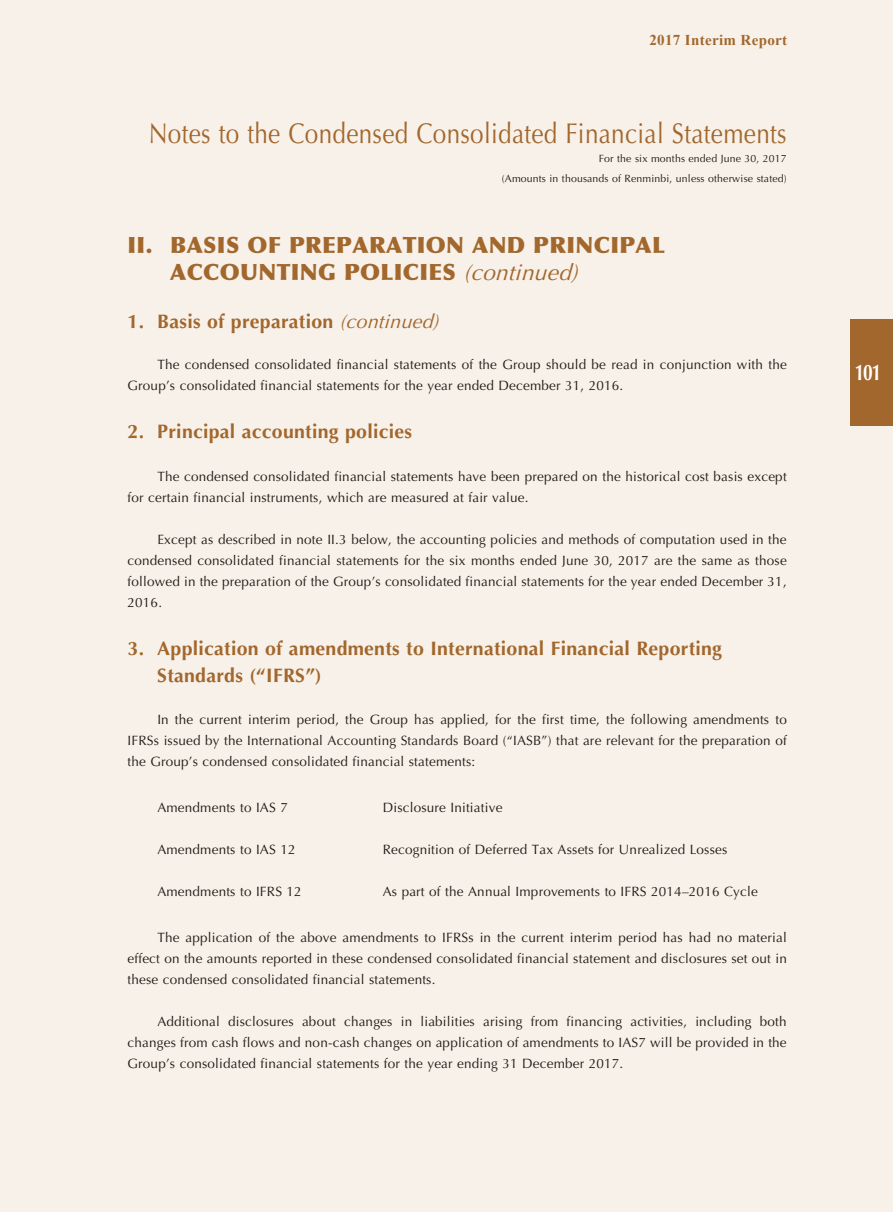
<style>
.page{position:relative;width:893px;height:1212px;background:#f7f1e9}
.page>*{position:absolute;margin:0;border:0;box-sizing:border-box;transform-origin:0 0}
.t1{font:28.5px "Optima";letter-spacing:.015em;color:#a2672c;scale:.85 1}
.t2{font:900 22.5px/27px "Optima";letter-spacing:.015em;color:#a2672c}
.t3{font:700 22.5px "Optima";color:#fff;scale:.77 1}
.t4{font:700 19.5px/27px "Optima";letter-spacing:.015em;color:#a2672c}
.t5{font:700 15px "Times New Roman";letter-spacing:.025em;color:#a2672c}
.t6{font:13.5px/21px "Optima";letter-spacing:.015em;color:#231916;text-align:justify}
.t7{font:10.5px/19.5px "Optima";letter-spacing:.015em;color:#231916;text-align:right}
.s1{font-weight:400;font-style:italic}
</style>
<div class="page">
<div style="left:850px;top:319px;width:43px;height:106px;background:#a2672c"></div>
<p class="t5" style="left:649px;top:30px;width:139px">2017 Interim Report</p>
<h1 class="t1" style="left:149px;top:117px;width:752px">Notes to the Condensed Consolidated Financial Statements</h1>
<p class="t7" style="left:502px;top:149px;width:286px">For the six months ended June 30, 2017<br>(Amounts in thousands of Renminbi, unless otherwise stated)</p>
<h2 class="t2" style="left:170px;top:232px;width:496px;text-indent:-43px">II. BASIS OF PREPARATION AND PRINCIPAL<br>ACCOUNTING POLICIES <span class="s1">(continued)</span></h2>
<h3 class="t4" style="left:128px;top:308px;width:318px">1. Basis of preparation <span class="s1">(continued)</span></h3>
<p class="t6" style="left:128px;top:355px;width:661px;text-indent:30px">The condensed consolidated financial statements of the Group should be read in conjunction with the<br>Group’s consolidated financial statements for the year ended December 31, 2016.</p>
<h3 class="t4" style="left:128px;top:419px;width:286px">2. Principal accounting policies</h3>
<p class="t6" style="left:128px;top:466px;width:661px;text-indent:30px">The condensed consolidated financial statements have been prepared on the historical cost basis except for certain financial instruments, which are measured at fair value.</p>
<p class="t6" style="left:128px;top:529px;width:661px;text-indent:30px">Except as described in note II.3 below, the accounting policies and methods of computation used in the condensed consolidated financial statements for the six months ended June 30, 2017 are the same as those followed in the preparation of the Group’s consolidated financial statements for the year ended December 31, 2016.</p>
<h3 class="t4" style="left:157px;top:635px;width:566px;text-indent:-30px">3. Application of amendments to International Financial Reporting<br>Standards (“IFRS”)</h3>
<p class="t6" style="left:128px;top:709px;width:661px;text-indent:30px">In the current interim period, the Group has applied, for the first time, the following amendments to IFRSs issued by the International Accounting Standards Board (“IASB”) that are relevant for the preparation of the Group’s condensed consolidated financial statements:</p>
<p class="t6" style="left:157px;top:797px;width:132px">Amendments to IAS 7</p>
<p class="t6" style="left:383px;top:797px;width:121px">Disclosure Initiative</p>
<p class="t6" style="left:157px;top:839px;width:140px">Amendments to IAS 12</p>
<p class="t6" style="left:383px;top:839px;width:346px">Recognition of Deferred Tax Assets for Unrealized Losses</p>
<p class="t6" style="left:157px;top:881px;width:146px">Amendments to IFRS 12</p>
<p class="t6" style="left:383px;top:881px;width:377px">As part of the Annual Improvements to IFRS 2014–2016 Cycle</p>
<p class="t6" style="left:128px;top:927px;width:661px;text-indent:30px">The application of the above amendments to IFRSs in the current interim period has had no material effect on the amounts reported in these condensed consolidated financial statement and disclosures set out in these condensed consolidated financial statements.</p>
<p class="t6" style="left:128px;top:1011px;width:661px;text-indent:30px">Additional disclosures about changes in liabilities arising from financing activities, including both changes from cash flows and non-cash changes on application of amendments to IAS7 will be provided in the Group’s consolidated financial statements for the year ending 31 December 2017.</p>
<h2 class="t3" style="left:855px;top:359px;width:36px">101</h2>
</div>
